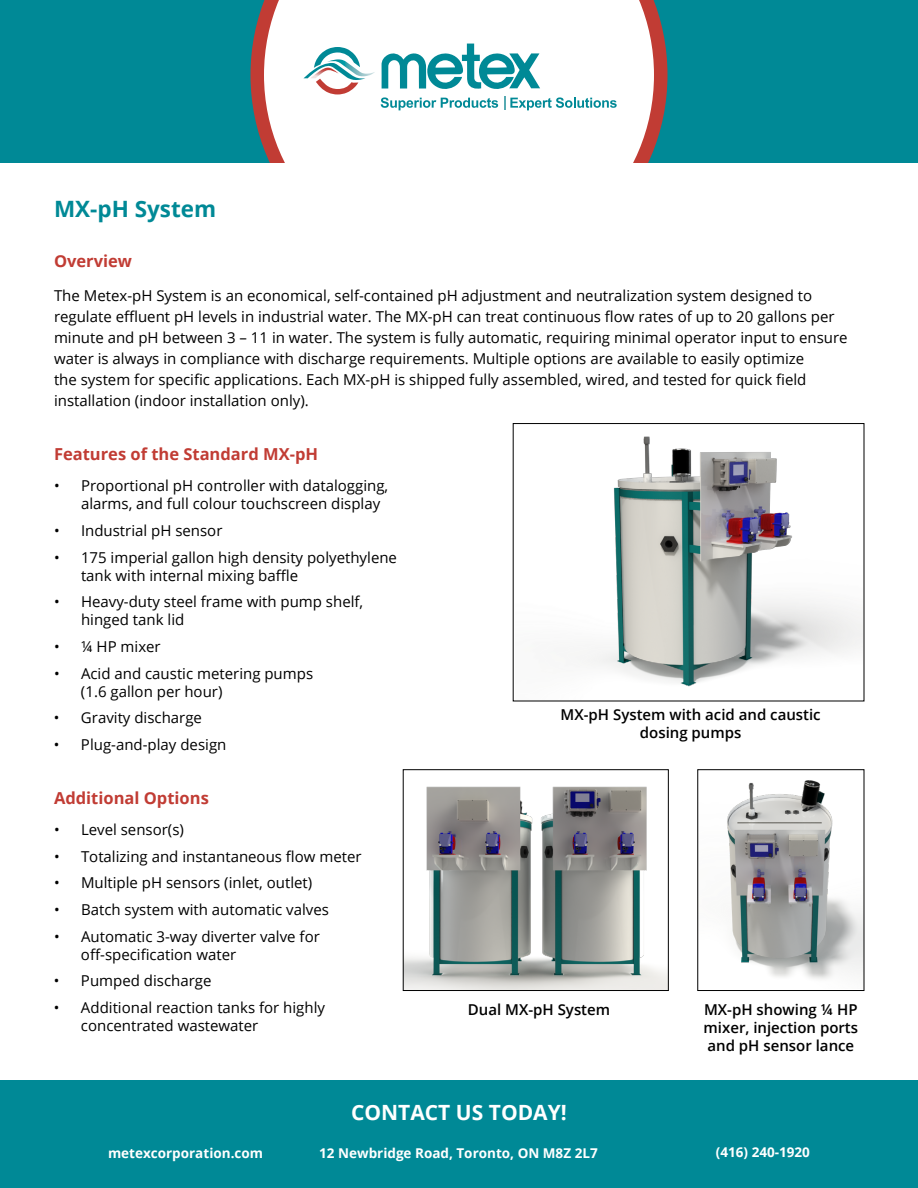
<style>
.page{position:relative;width:918px;height:1188px;background:#fff}
.page>*{position:absolute;margin:0;border:0;box-sizing:border-box;transform-origin:0 0}
.t1{font:700 22.5px "Open Sans";color:#008996}
.t2{font:700 21px "Open Sans";color:#fff}
.t3{font:700 16.5px "Open Sans";color:#c13c34}
.t4{font:15px/18px "Open Sans";color:#000}
.t5{font:600 15px/18px "Open Sans";color:#000;text-align:center}
.t6{font:700 13.5px "Open Sans";color:#fff}
</style>
<div class="page">
<div style="left:0;top:1080px;width:918px;height:108px;background:#008996"></div>
<div style="left:0;top:0;width:918px;height:162px;background:#008996"></div>
<svg style="left:250px;top:0;width:418px;height:163px;background:#f0eaea"></svg>
<svg style="left:381px;top:44px;width:159px;height:46px"></svg>
<svg style="left:303px;top:47px;width:72px;height:47px;background:#cbd9da"></svg>
<svg style="left:381px;top:97px;width:117px;height:13px;background:#add9dd"></svg>
<svg style="left:504px;top:97px;width:113px;height:13px"></svg>
<img style="left:584px;top:436px;width:278px;height:251px">
<img style="left:405px;top:786px;width:262px;height:203px">
<div style="left:403px;top:770px;width:266px;height:221px;border:1px solid #000"></div>
<img style="left:727px;top:780px;width:135px;height:199px">
<h1 class="t1" style="left:54px;top:193px;width:164px">MX-pH System</h1>
<p class="t3" style="left:54px;top:249px;width:80px">Overview</p>
<p class="t4" style="left:54px;top:285px;width:795px;line-height:21px">The Metex-pH System is an economical, self-contained pH adjustment and neutralization system designed to regulate effluent pH levels in industrial water. The MX-pH can treat continuous flow rates of up to 20 gallons per minute and pH between 3 – 11 in water. The system is fully automatic, requiring minimal operator input to ensure water is always in compliance with discharge requirements. Multiple options are available to easily optimize<br>the system for specific applications. Each MX-pH is shipped fully assembled, wired, and tested for quick field installation (indoor installation only).</p>
<p class="t3" style="left:54px;top:442px;width:266px">Features of the Standard MX-pH</p>
<p class="t4" style="left:81px;top:477px;width:309px;text-indent:-27px">• Proportional pH controller with datalogging, alarms, and full colour touchscreen display</p>
<p class="t4" style="left:54px;top:521px;width:170px">• Industrial pH sensor</p>
<p class="t4" style="left:81px;top:548px;width:318px;text-indent:-27px">• 175 imperial gallon high density polyethylene tank with internal mixing baffle</p>
<p class="t4" style="left:81px;top:593px;width:284px;text-indent:-27px">• Heavy-duty steel frame with pump shelf, hinged tank lid</p>
<p class="t4" style="left:54px;top:637px;width:108px">• ¼ HP mixer</p>
<p class="t4" style="left:81px;top:664px;width:234px;text-indent:-27px">• Acid and caustic metering pumps (1.6 gallon per hour)</p>
<p class="t4" style="left:54px;top:708px;width:150px">• Gravity discharge</p>
<p class="t4" style="left:54px;top:735px;width:174px">• Plug-and-play design</p>
<p class="t3" style="left:54px;top:786px;width:156px">Additional Options</p>
<p class="t4" style="left:54px;top:820px;width:131px">• Level sensor(s)</p>
<p class="t4" style="left:54px;top:847px;width:309px">• Totalizing and instantaneous flow meter</p>
<p class="t4" style="left:54px;top:874px;width:260px">• Multiple pH sensors (inlet, outlet)</p>
<p class="t4" style="left:54px;top:900px;width:276px">• Batch system with automatic valves</p>
<p class="t4" style="left:81px;top:927px;width:240px;text-indent:-27px">• Automatic 3-way diverter valve for off-specification water</p>
<p class="t4" style="left:54px;top:972px;width:159px">• Pumped discharge</p>
<p class="t4" style="left:81px;top:998px;width:246px;text-indent:-27px">• Additional reaction tanks for highly concentrated wastewater</p>
<p class="t5" style="left:561px;top:705px;width:262px">MX-pH System with acid and caustic dosing pumps</p>
<p class="t5" style="left:468px;top:1000px;width:144px">Dual MX-pH System</p>
<p class="t5" style="left:704px;top:1000px;width:156px;text-align:justify">MX-pH showing ¼ HP mixer, injection ports and pH sensor lance</p>
<h2 class="t2" style="left:351px;top:1097px;width:217px">CONTACT US TODAY!</h2>
<p class="t6" style="left:108px;top:1143px;width:157px">metexcorporation.com</p>
<p class="t6" style="left:319px;top:1143px;width:280px">12 Newbridge Road, Toronto, ON M8Z 2L7</p>
<p class="t6" style="left:716px;top:1143px;width:96px">(416) 240-1920</p>
</div>
